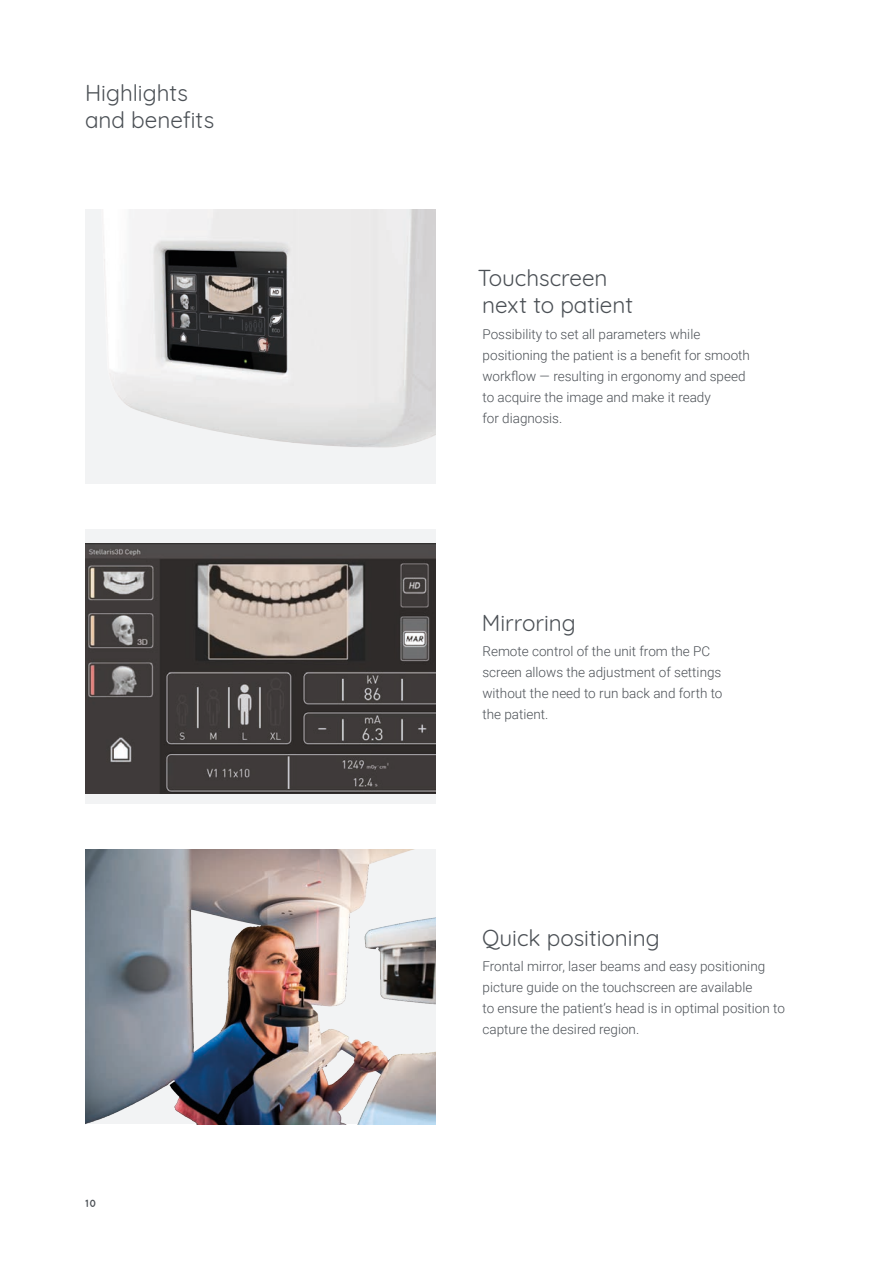
<style>
.page{position:relative;width:893px;height:1263px;background:#fff}
.page>*{position:absolute;margin:0;border:0;box-sizing:border-box;transform-origin:0 0}
.t1{font:22.5px/27px "Quicksand";color:#4b5055}
.t2{font:300 13.5px/21px "Roboto";color:#4b5055}
.t3{font:700 10.5px "Quicksand";color:#4b5055}
</style>
<div class="page">
<img style="left:85px;top:849px;width:351px;height:275px">
<div style="left:85px;top:209px;width:351px;height:275px;background:#f2f3f4"></div>
<img style="left:104px;top:209px;width:332px;height:239px">
<div style="left:85px;top:529px;width:351px;height:275px;background:#f2f3f4"></div>
<img style="left:85px;top:543px;width:351px;height:250px">
<h1 class="t1" style="left:85px;top:77px;width:131px">Highlights and benefits</h1>
<p class="t3" style="left:85px;top:1197px;width:13px">10</p>
<h1 class="t1" style="left:478px;top:263px;width:157px">Touchscreen next to patient</h1>
<p class="t2" style="left:482px;top:323px;width:269px">Possibility to set all parameters while positioning the patient is a benefit for smooth workflow — resulting in ergonomy and speed to acquire the image and make it ready<br>for diagnosis.</p>
<h1 class="t1" style="left:482px;top:607px;width:96px">Mirroring</h1>
<p class="t2" style="left:482px;top:640px;width:242px">Remote control of the unit from the PC screen allows the adjustment of settings without the need to run back and forth to the patient.</p>
<h1 class="t1" style="left:482px;top:922px;width:179px">Quick positioning</h1>
<p class="t2" style="left:482px;top:955px;width:304px">Frontal mirror, laser beams and easy positioning picture guide on the touchscreen are available<br>to ensure the patient’s head is in optimal position to capture the desired region.</p>
</div>
